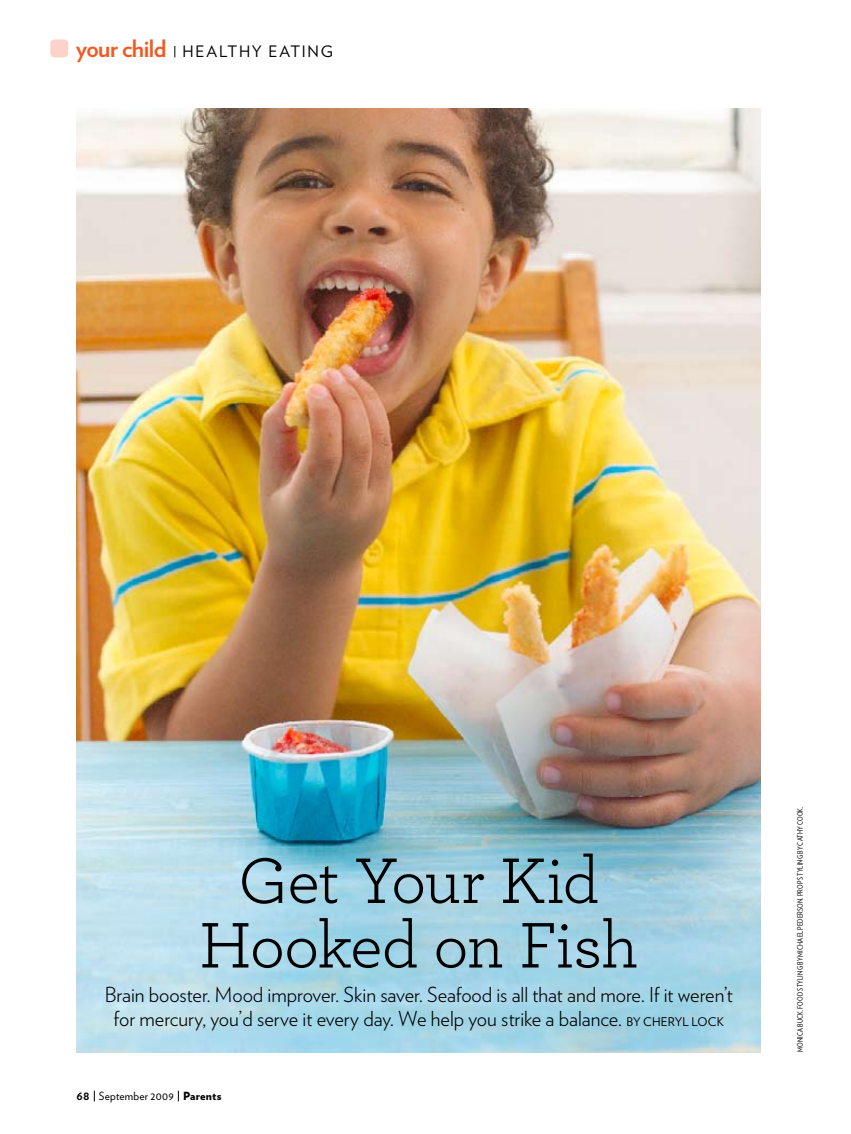
<style>
.page{position:relative;width:851px;height:1134px;background:#fff}
.page>*{position:absolute;margin:0;border:0;box-sizing:border-box;transform-origin:0 0}
.t1{font:67.5px/64.5px "Archer";letter-spacing:-.02em;color:#000;text-align:center}
.t2{font:300 20.7px/24px "Verlag";letter-spacing:-.005em;color:#000;text-align:center}
.t3{font:15.75px "Verlag";letter-spacing:.11em;color:#000}
.t4{font:11.25px "Verlag";letter-spacing:.02em;color:#000}
.t5{font:7.5px "Verlag Condensed";letter-spacing:.02em;color:#000}
.s1{font-weight:700;font-size:24px;color:#f15a22}
.s2{font-weight:400;font-size:12px}
.s3{font-weight:700;font-size:12.75px}
.s4{font-weight:900}
</style>
<div class="page">
<img style="left:76px;top:108px;width:684px;height:944px">
<div style="left:50px;top:39px;width:18px;height:18px;background:#fcd3c9;border-radius:4px"></div>
<p class="t3" style="left:76px;top:40px;width:258px"><span class="s1">your child</span> HEALTHY EATING</p>
<h1 class="t1" style="left:199px;top:845px;width:441px">Get Your Kid<br>Hooked on Fish</h1>
<p class="t2" style="left:105px;top:981px;width:629px">Brain booster. Mood improver. Skin saver. Seafood is all that and more. If it weren’t for mercury, you’d serve it every day. We help you strike a balance. <span class="s2">By Che ryl Loc k</span></p>
<p class="t4" style="left:76px;top:1088px;width:146px"><span class="s3">68</span> September 2009 <span class="s4">Parents</span></p>
<p class="t5" style="left:795px;top:1052px;width:247px;rotate:-90deg">monica buck. food styling by michael pederson. prop styling by cathy cook.</p>
</div>
